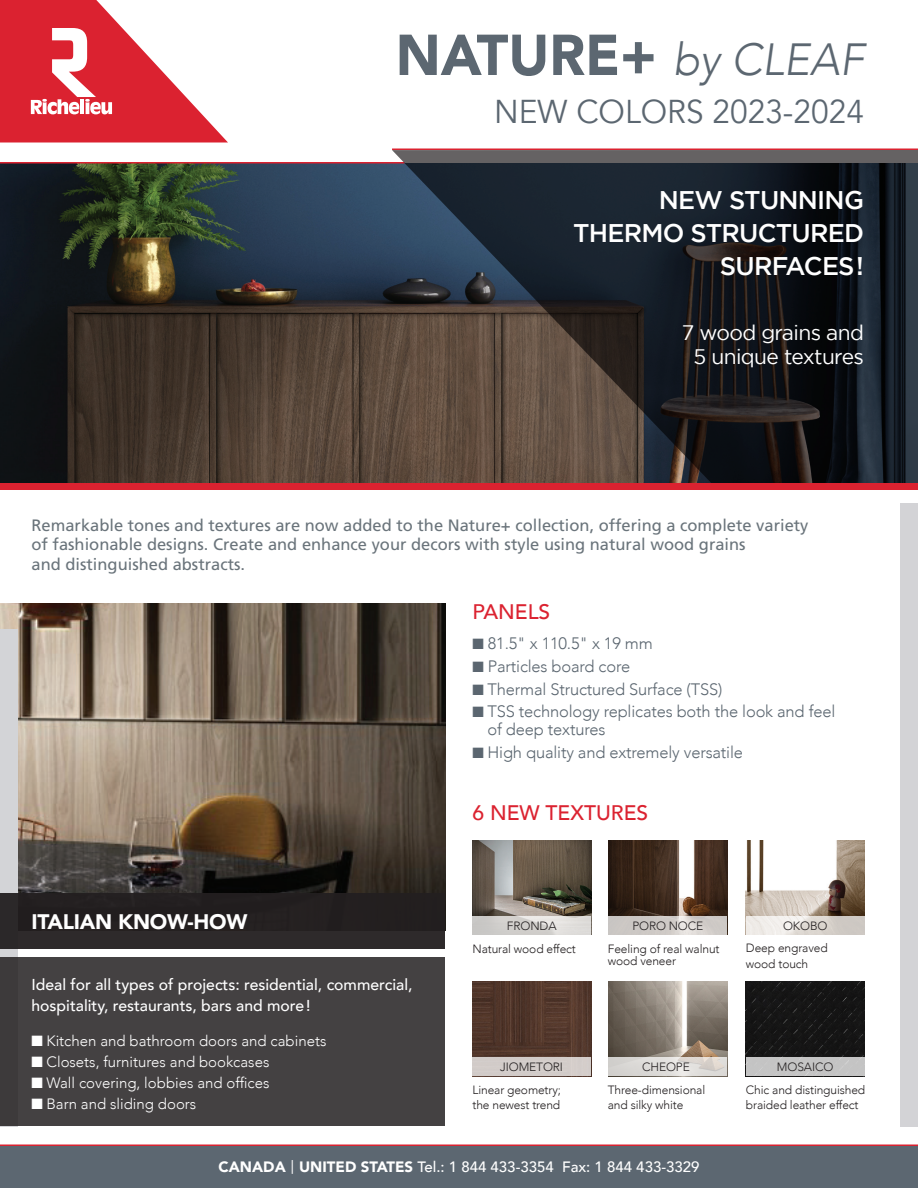
<style>
.page{position:relative;width:918px;height:1188px;background:#fff}
.page>*{position:absolute;margin:0;border:0;box-sizing:border-box;transform-origin:0 0}
.t1{font:900 57px "Avenir";color:#5c6771}
.t2{font:33px "Avenir";color:#5c6771;scale:.96 1}
.t3{font:500 25.5px/33px "Gotham";letter-spacing:-.03em;color:#fff;text-align:right}
.t4{font:21px/24px "Gotham";letter-spacing:-.03em;color:#fff;text-align:center}
.t5{font:500 21px "Avenir";color:#db2230}
.t6{font:900 21px "Avenir";letter-spacing:-.01em;color:#fff}
.t7{font:16.5px/19.5px "Frutiger LT Std";color:#6a747b}
.t8{font:300 16.5px/18px "Avenir";letter-spacing:-.01em;color:#5b6670}
.t9{font:500 15.75px/21px "Avenir";color:#fff}
.t10{font:300 15px "Avenir";color:#fff}
.t11{font:500 15px "Avenir";color:#fff}
.t12{font:300 12px/15.3px "Avenir";letter-spacing:-.01em;color:#231f20}
.s1{font-weight:300;font-style:italic;font-size:45px}
.s2{font-weight:900}
.s3{font-family:"Gotham";font-weight:400}
</style>
<div class="page">
<svg style="left:0;top:0;width:228px;height:142px"></svg>
<div style="left:0;top:1146px;width:918px;height:42px;background:#5c6771"></div>
<hr style="left:0;top:1144px;width:918px;height:2px;background:#db2230">
<img style="left:0;top:164px;width:392px;height:320px">
<hr style="left:0;top:162px;width:404px;height:2px;background:#db2230">
<svg style="left:392px;top:150px;width:526px;height:334px;background:#2d2d30"></svg>
<hr style="left:392px;top:148px;width:526px;height:2px;background:#db2230">
<div style="left:0;top:484px;width:918px;height:6px;background:#db2230"></div>
<img style="left:0;top:603px;width:446px;height:291px">
<div style="left:901px;top:503px;width:17px;height:623px;background:#d3d3d6"></div>
<div style="left:0;top:629px;width:17px;height:497px;background:#d3d4d7"></div>
<div style="left:0;top:957px;width:446px;height:169px;background:#444142"></div>
<div style="left:0;top:894px;width:446px;height:55px;background:#231f20"></div>
<img style="left:472px;top:840px;width:119px;height:77px">
<img style="left:472px;top:982px;width:119px;height:76px">
<img style="left:609px;top:840px;width:118px;height:77px">
<img style="left:609px;top:982px;width:118px;height:76px">
<img style="left:746px;top:840px;width:119px;height:77px">
<img style="left:746px;top:982px;width:119px;height:76px">
<svg style="left:472px;top:917px;width:119px;height:18px;background:#d6d4d2"></svg>
<div style="left:472px;top:1058px;width:119px;height:18px;background:#d2ccc9"></div>
<svg style="left:609px;top:917px;width:118px;height:18px;background:#d1cdc9"></svg>
<svg style="left:609px;top:1058px;width:118px;height:18px;background:#dcd9d6"></svg>
<svg style="left:746px;top:917px;width:119px;height:18px;background:#e1ddd8"></svg>
<div style="left:746px;top:1058px;width:119px;height:18px;background:#c4c4c4"></div>
<h1 class="t1" style="left:396px;top:6px;width:470px">NATURE+ <span class="s1">by CLEAF</span></h1>
<h2 class="t2" style="left:494px;top:92px;width:387px">NEW COLORS 2023-2024</h2>
<h3 class="t3" style="left:573px;top:183px;width:292px">NEW STUNNING<br>THERMO STRUCTURED<br>SURFACES!</h3>
<h3 class="t4" style="left:682px;top:320px;width:184px">7 wood grains and<br>5 unique textures</h3>
<h3 class="t7" style="left:32px;top:515px;width:779px">Remarkable tones and textures are now added to the Nature+ collection, offering a complete variety of fashionable designs. Create and enhance your decors with style using natural wood grains<br>and distinguished abstracts.</h3>
<h3 class="t5" style="left:472px;top:593px;width:79px">PANELS</h3>
<h3 class="t8" style="left:472px;top:635px;width:182px">■ 81.5" x 110.5" x 19 mm</h3>
<h3 class="t8" style="left:472px;top:657px;width:159px">■ Particles board core</h3>
<h3 class="t8" style="left:472px;top:680px;width:251px">■ Thermal Structured Surface (TSS)</h3>
<h3 class="t8" style="left:488px;top:703px;width:349px;text-indent:-15px">■ TSS technology replicates both the look and feel of deep textures</h3>
<h3 class="t8" style="left:472px;top:743px;width:272px">■ High quality and extremely versatile</h3>
<h3 class="t5" style="left:472px;top:794px;width:177px">6 NEW TEXTURES</h3>
<h3 class="t6" style="left:32px;top:904px;width:217px">ITALIAN KNOW-HOW</h3>
<p class="t12" style="left:507px;top:918px;width:51px">FRONDA</p>
<p class="t12" style="left:632px;top:918px;width:72px">PORO NOCE</p>
<p class="t12" style="left:783px;top:918px;width:46px">OKOBO</p>
<p class="t12" style="left:472px;top:941px;width:105px">Natural wood effect</p>
<p class="t12" style="left:608px;top:942px;width:113px;line-height:12px">Feeling of real walnut wood veneer</p>
<p class="t12" style="left:746px;top:941px;width:83px">Deep engraved wood touch</p>
<h3 class="t9" style="left:32px;top:974px;width:382px">Ideal for all types of projects: residential, commercial, hospitality, restaurants, bars and more!</h3>
<p class="t10" style="left:32px;top:1032px;width:296px">■ Kitchen and bathroom doors and cabinets</p>
<p class="t10" style="left:31px;top:1053px;width:239px">■ Closets, furnitures and bookcases</p>
<p class="t10" style="left:31px;top:1074px;width:239px">■ Wall covering, lobbies and offices</p>
<p class="t10" style="left:31px;top:1095px;width:166px">■ Barn and sliding doors</p>
<p class="t12" style="left:500px;top:1060px;width:64px">JIOMETORI</p>
<p class="t12" style="left:472px;top:1082px;width:90px">Linear geometry; the newest trend</p>
<p class="t12" style="left:642px;top:1060px;width:49px">CHEOPE</p>
<p class="t12" style="left:608px;top:1082px;width:99px">Three-dimensional and silky white</p>
<p class="t12" style="left:777px;top:1060px;width:58px">MOSAICO</p>
<p class="t12" style="left:746px;top:1082px;width:121px">Chic and distinguished braided leather effect</p>
<p class="t11" style="left:219px;top:1153px;width:482px"><span class="s2">CANADA</span> <span class="s3">|</span> <span class="s2">UNITED STATES</span> Tel.: 1 844 433-3354 Fax: 1 844 433-3329</p>
</div>
